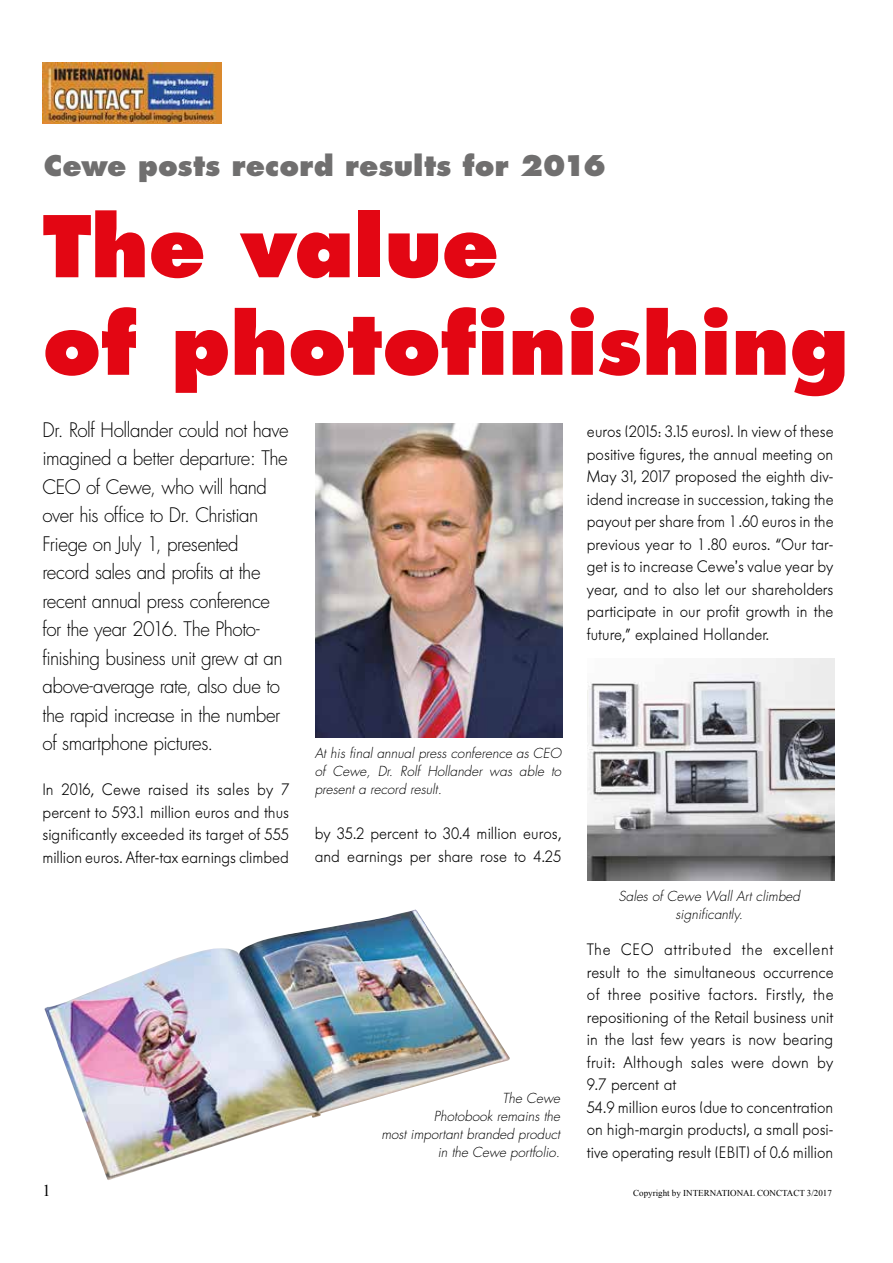
<style>
.page{position:relative;width:893px;height:1263px;background:#fff}
.page>*{position:absolute;margin:0;border:0;box-sizing:border-box;transform-origin:0 0}
.t1{font:800 82.5px/97.5px "Futura";letter-spacing:-.005em;color:#e30613}
.t2{font:800 27.75px "Futura";letter-spacing:.005em;color:#706f6f}
.t3{font:300 19.5px/28.5px "Futura";letter-spacing:-.025em;color:#000;scale:.96 1}
.t4{font:300 16.5px/22.5px "Futura BQ";color:#000;text-align:justify;scale:.95 1}
.t5{font:16.5px "Times New Roman";color:#000}
.t6{font:italic 300 13.5px/18px "Futura";color:#000;text-align:justify}
.t7{font:9px "Times New Roman";color:#000}
</style>
<div class="page">
<img style="left:43px;top:63px;width:179px;height:61px">
<img style="left:315px;top:423px;width:247px;height:315px">
<img style="left:44px;top:909px;width:466px;height:271px">
<img style="left:588px;top:658px;width:246px;height:222px">
<h2 class="t2" style="left:44px;top:148px;width:564px">Cewe posts record results for 2016</h2>
<h1 class="t1" style="left:43px;top:198px;width:808px">The value<br>of photofinishing</h1>
<p class="t3" style="left:43px;top:416px;width:258px">Dr. Rolf Hollander could not have imagined a better departure: The<br>CEO of Cewe, who will hand over his office to Dr. Christian<br>Friege on July 1, presented record sales and profits at the recent annual press conference for the year 2016. The Photo&shy;finishing business unit grew at an above-average rate, also due to the rapid increase in the number of smartphone pictures.</p>
<p class="t4" style="left:43px;top:778px;width:261px">In 2016, Cewe raised its sales by 7 percent to 593.1 million euros and thus significantly exceeded its target of 555 million euros. After-tax earnings climbed</p>
<p class="t4" style="left:587px;top:421px;width:261px">euros (2015: 3.15 euros). In view of these positive figures, the annual meeting on May 31, 2017 proposed the eighth div&shy;idend increase in succession, taking the payout per share from 1.60 euros in the previous year to 1 .80 euros. “Our tar&shy;get is to increase Cewe’s value year by year, and to also let our shareholders participate in our profit growth in the future,” explained Hollander.</p>
<p class="t6" style="left:315px;top:744px;width:248px">At his final annual press conference as CEO of Cewe, Dr. Rolf Hollander was able to present a record result.</p>
<p class="t4" style="left:315px;top:822px;width:261px">by 35.2 percent to 30.4 million euros, and earnings per share rose to 4.25</p>
<p class="t6" style="left:381px;top:1089px;width:180px;text-align:right">The Cewe<br>Photobook remains the<br>most important branded product in the Cewe portfolio.</p>
<p class="t6" style="left:618px;top:887px;width:183px;text-align:center">Sales of Cewe Wall Art climbed significantly.</p>
<p class="t4" style="left:587px;top:938px;width:261px;text-align:left">The CEO attributed the excellent result to the simultaneous occurrence of three positive factors. Firstly, the repositioning of the Retail business unit in the last few years is now bearing fruit: Although sales were down by 9.7 percent at<br>54.9 million euros (due to concentration on high-margin products), a small posi&shy;tive operating result (EBIT) of 0.6 million</p>
<p class="t5" style="left:43px;top:1179px;width:10px">1</p>
<p class="t7" style="left:633px;top:1186px;width:200px">Copyright by INTERNATIONAL CONCTACT 3/2017</p>
</div>
